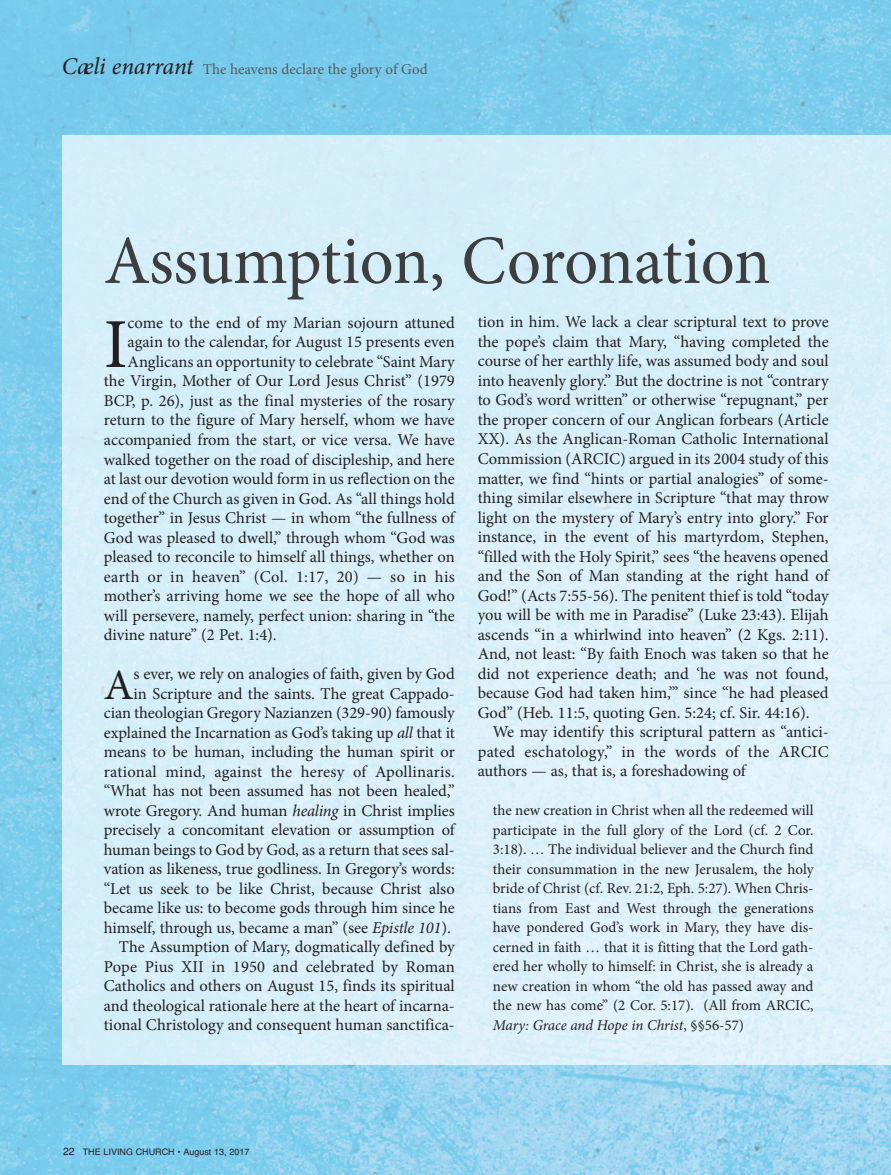
<style>
.page{position:relative;width:891px;height:1175px;background:#fff}
.page>*{position:absolute;margin:0;border:0;box-sizing:border-box;transform-origin:0 0}
.t1{font:70.2px "Minion Pro";color:#231f20}
.t2{font:69px "Minion Pro";letter-spacing:-.01em;color:#3e3e3f}
.t3{font:43.35px "Minion Pro";color:#231f20}
.t4{font:16.5px/19.5px "Minion Pro";letter-spacing:-.005em;color:#231f20;text-align:justify}
.t5{font:16.5px "Minion Pro";letter-spacing:.02em;color:#231f20}
.t6{font:15px/19.5px "Minion Pro";letter-spacing:-.005em;color:#231f20;text-align:justify}
.t7{font:15px "Minion Pro";letter-spacing:-.005em;color:#57585a}
.t8{font:9px "Helvetica";color:#231f20}
.s1{font-style:italic;font-size:24px;color:#231f20}
.s2{font-style:italic}
.s3{font-size:10.5px}
</style>
<div class="page">
<img style="left:0;top:0;width:891px;height:1174px">
<div style="left:62px;top:135px;width:829px;height:929px;background:#d7eff9"></div>
<p class="t7" style="left:62px;top:63px;width:367px"><span class="s1">Caeli enarrant</span> The heavens declare the glory of God</p>
<h2 class="t2" style="left:104px;top:234px;width:668px">Assumption, Coronation</h2>
<h1 class="t1" style="left:104px;top:318px;width:25px">I</h1>
<p class="t4" style="left:128px;top:314px;width:329px">come to the end of my Marian sojourn attuned</p>
<p class="t4" style="left:478px;top:314px;width:353px">tion in him. We lack a clear scriptural text to prove the pope’s claim that Mary, “having completed the course of her earthly life, was assumed body and soul into heavenly glory.” But the doctrine is not “contrary to God’s word written” or otherwise “repugnant,” per the proper concern of our Anglican forbears (Article XX). As the Anglican-Roman Catholic International Commission (ARCIC) argued in its 2004 study of this matter, we find “hints or partial analogies” of some&shy;thing similar elsewhere in Scripture “that may throw light on the mystery of Mary’s entry into glory.” For instance, in the event of his martyrdom, Stephen, “filled with the Holy Spirit,” sees “the heavens opened and the Son of Man standing at the right hand of God!” (Acts 7:55-56). The penitent thief is told “today you will be with me in Paradise” (luke 23:43). Elijah ascends “in a whirlwind into heaven” (2 Kgs. 2:11).<br>And, not least: “By faith Enoch was taken so that he did not experience death; and ‘he was not found, because God had taken him,’” since “he had pleased God” (Heb. 11:5, quoting Gen. 5:24; cf. Sir. 44:16).</p>
<p class="t4" style="left:478px;top:723px;width:353px;text-indent:15px">We may identify this scriptural pattern as “antici&shy;pated eschatology,” in the words of the ARCIC authors — as, that is, a foreshadowing of</p>
<p class="t6" style="left:493px;top:802px;width:322px">the new creation in Christ when all the redeemed will participate in the full glory of the lord (cf. 2 Cor.<br>3:18). … The individual believer and the Church find their consummation in the new Jerusalem, the holy bride of Christ (cf. Rev. 21:2, Eph. 5:27). When Chris&shy;tians from East and West through the generations have pondered God’s work in Mary, they have dis&shy;cerned in faith … that it is fitting that the lord gath&shy;ered her wholly to himself: in Christ, she is already a new creation in whom “the old has passed away and the new has come” (2 Cor. 5:17). (All from ARCIC, <span class="s2">Mary: Grace and Hope in Christ</span>, §§56-57)</p>
<p class="t4" style="left:128px;top:334px;width:329px">again to the calendar, for August 15 presents even</p>
<p class="t4" style="left:128px;top:353px;width:329px">Anglicans an opportunity to celebrate “Saint Mary</p>
<p class="t4" style="left:104px;top:373px;width:353px">the Virgin, Mother of Our lord Jesus Christ” (1979</p>
<p class="t4" style="left:104px;top:392px;width:353px">BCP, p. 26), just as the final mysteries of the rosary</p>
<p class="t4" style="left:104px;top:412px;width:353px">return to the figure of Mary herself, whom we have</p>
<p class="t4" style="left:104px;top:431px;width:353px">accompanied from the start, or vice versa. We have</p>
<p class="t4" style="left:104px;top:451px;width:353px">walked together on the road of discipleship, and here</p>
<p class="t4" style="left:104px;top:470px;width:353px">at last our devotion would form in us reflection on the</p>
<p class="t4" style="left:104px;top:490px;width:353px">end of the Church as given in God. As “all things hold</p>
<p class="t4" style="left:104px;top:509px;width:353px">together” in Jesus Christ — in whom “the fullness of</p>
<p class="t4" style="left:104px;top:529px;width:353px">God was pleased to dwell,” through whom “God was</p>
<p class="t4" style="left:104px;top:548px;width:353px">pleased to reconcile to himself all things, whether on</p>
<p class="t5" style="left:104px;top:570px;width:353px">earth or in heaven” (Col. 1:17, 20) — so in his</p>
<p class="t4" style="left:104px;top:587px;width:352px">mother’s arriving home we see the hope of all who</p>
<p class="t4" style="left:104px;top:607px;width:353px">will persevere, namely, perfect union: sharing in “the</p>
<p class="t4" style="left:104px;top:626px;width:174px">divine nature” (2 Pet. 1:4).</p>
<h3 class="t3" style="left:104px;top:668px;width:31px">A</h3>
<p class="t4" style="left:104px;top:665px;width:353px;text-align:right">s ever, we rely on analogies of faith, given by God<br>in Scripture and the saints. The great Cappado&shy;cian theologian Gregory Nazianzen (329-90) famously explained the Incarnation as God’s taking up <span class="s2">all</span> that it means to be human, including the human spirit or rational mind, against the heresy of Apollinaris. “What has not been assumed has not been healed,” wrote Gregory. And human <span class="s2">healing</span> in Christ implies precisely a concomitant elevation or assumption of human beings to God by God, as a return that sees sal&shy;vation as likeness, true godliness. In Gregory’s words: “let us seek to be like Christ, because Christ also became like us: to become gods through him since he himself, through us, became a man” (see <span class="s2">Epistle 101</span>).<br>The Assumption of Mary, dogmatically defined by Pope Pius XII in 1950 and celebrated by Roman Catholics and others on August 15, finds its spiritual and theological rationale here at the heart of incarna&shy;tional Christology and consequent human sanctifica-</p>
<p class="t8" style="left:63px;top:1146px;width:188px"><span class="s3">22</span> THe LIVInG CHURCH • August 13, 2017</p>
</div>
